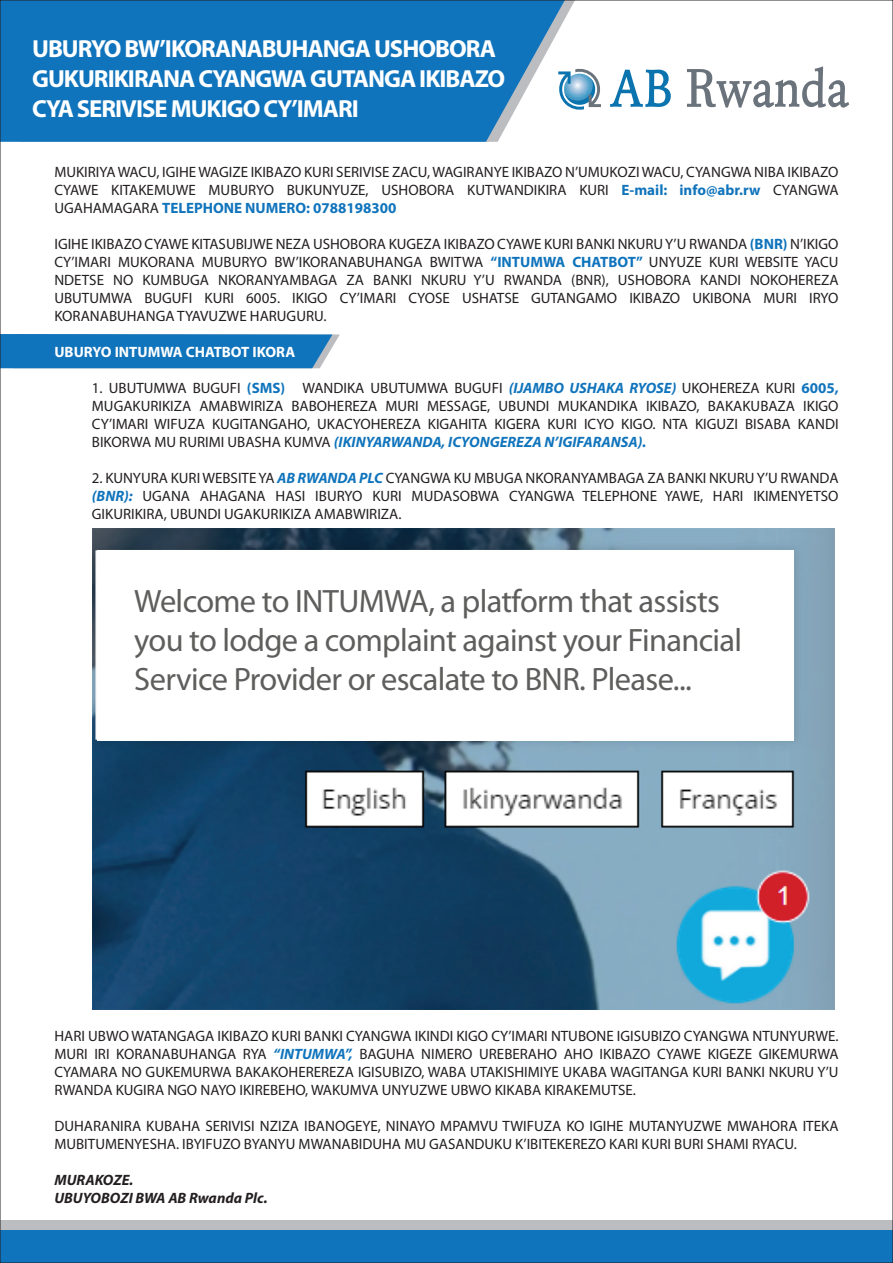
<style>
.page{position:relative;width:893px;height:1263px;background:#fff}
.page>*{position:absolute;margin:0;border:0;box-sizing:border-box;transform-origin:0 0}
.t1{font:32.47px/38.9px "Myriad Pro";letter-spacing:-.02em;color:#5e5f5d}
.t2{font:700 24.75px/29.7px "Myriad Pro";letter-spacing:-.04em;color:#fff}
.t3{font:15px/18px "Myriad Pro";color:#231f20;text-align:justify}
.t4{font:italic 700 15px/18px "Myriad Pro";color:#231f20}
.t5{font:700 15px "Myriad Pro";color:#fff}
.s1{font-weight:700;color:#1074bc}
.s2{font-weight:700;font-style:italic;color:#1074bc}
</style>
<div class="page">
<svg style="left:2px;top:334px;width:338px;height:34px;background:#1b7abe"></svg>
<svg style="left:610px;top:70px;width:61px;height:37px"></svg>
<svg style="left:687px;top:66px;width:162px;height:42px"></svg>
<svg style="left:575px;top:68px;width:26px;height:42px"></svg>
<img style="left:93px;top:528px;width:742px;height:482px">
<svg style="left:2px;top:2px;width:563px;height:140px;background:#1f7cbf"></svg>
<div style="left:0;top:1220px;width:893px;height:33px;background:#bcbdc0"></div>
<div style="left:0;top:1230px;width:893px;height:33px;background:#1074bc"></div>
<div style="left:97px;top:550px;width:697px;height:191px;background:#fff"></div>
<h2 class="t2" style="left:32px;top:33px;width:475px">UBURYO BW’IKORANABUHANGA USHOBORA<br>GUKURIKIRANA CYANGWA GUTANGA IKIBAZO<br>CYA SERIVISE MUKIGO CY’IMARI</h2>
<p class="t3" style="left:54px;top:162px;width:786px">MUKIRIYA WACU, IGIHE WAGIZE IKIBAZO KURI SERIVISE ZACU, WAGIRANYE IKIBAZO N’UMUKOZI WACU, CYANGWA NIBA IKIBAZO CYAWE KITAKEMUWE MUBURYO BUKUNYUZE, USHOBORA KUTWANDIKIRA KURI <span class="s1">E-mail: info@abr.rw</span> CYANGWA UGAHAMAGARA <span class="s1">TELEPHONE NUMERO: 0788198300</span></p>
<p class="t3" style="left:54px;top:234px;width:786px">IGIHE IKIBAZO CYAWE KITASUBIJWE NEZA USHOBORA KUGEZA IKIBAZO CYAWE KURI BANKI NKURU Y’U RWANDA <span class="s1">(BNR)</span> N’IKIGO CY’IMARI MUKORANA MUBURYO BW’IKORANABUHANGA BWITWA <span class="s1">“INTUMWA CHATBOT”</span> UNYUZE KURI WEBSITE YACU NDETSE NO KUMBUGA NKORANYAMBAGA ZA BANKI NKURU Y’U RWANDA (BNR), USHOBORA KANDI NOKOHEREZA UBUTUMWA BUGUFI KURI 6005. IKIGO CY’IMARI CYOSE USHATSE GUTANGAMO IKIBAZO UKIBONA MURI IRYO KORANABUHANGA TYAVUZWE HARUGURU.</p>
<p class="t5" style="left:54px;top:342px;width:242px">UBURYO INTUMWA CHATBOT IKORA</p>
<p class="t3" style="left:92px;top:378px;width:748px">1. UBUTUMWA BUGUFI <span class="s1">(SMS)</span> WANDIKA UBUTUMWA BUGUFI <span class="s2">(IJAMBO USHAKA RYOSE)</span> UKOHEREZA KURI <span class="s1">6005, </span>MUGAKURIKIZA AMABWIRIZA BABOHEREZA MURI MESSAGE, UBUNDI MUKANDIKA IKIBAZO, BAKAKUBAZA IKIGO CY’IMARI WIFUZA KUGITANGAHO, UKACYOHEREZA KIGAHITA KIGERA KURI ICYO KIGO. NTA KIGUZI BISABA KANDI BIKORWA MU RURIMI UBASHA KUMVA <span class="s2">(IKINYARWANDA, ICYONGEREZA N’IGIFARANSA).</span></p>
<p class="t3" style="left:92px;top:468px;width:748px">2. KUNYURA KURI WEBSITE YA <span class="s2">AB RWANDA PLC</span> CYANGWA KU MBUGA NKORANYAMBAGA ZA BANKI NKURU Y’U RWANDA <span class="s2">(BNR):</span> UGANA AHAGANA HASI IBURYO KURI MUDASOBWA CYANGWA TELEPHONE YAWE, HARI IKIMENYETSO GIKURIKIRA, UBUNDI UGAKURIKIZA AMABWIRIZA.</p>
<h1 class="t1" style="left:134px;top:581px;width:609px">Welcome to INTUMWA, a platform that assists you to lodge a complaint against your Financial<br>Service Provider or escalate to BNR. Please...</h1>
<p class="t3" style="left:54px;top:1026px;width:786px">HARI UBWO WATANGAGA IKIBAZO KURI BANKI CYANGWA IKINDI KIGO CY’IMARI NTUBONE IGISUBIZO CYANGWA NTUNYURWE.<br>MURI IRI KORANABUHANGA RYA <span class="s2">“INTUMWA”,</span> BAGUHA NIMERO UREBERAHO AHO IKIBAZO CYAWE KIGEZE GIKEMURWA CYAMARA NO GUKEMURWA BAKAKOHEREREZA IGISUBIZO, WABA UTAKISHIMIYE UKABA WAGITANGA KURI BANKI NKURU Y’U RWANDA KUGIRA NGO NAYO IKIREBEHO, WAKUMVA UNYUZWE UBWO KIKABA KIRAKEMUTSE.</p>
<p class="t3" style="left:54px;top:1116px;width:786px">DUHARANIRA KUBAHA SERIVISI NZIZA IBANOGEYE, NINAYO MPAMVU TWIFUZA KO IGIHE MUTANYUZWE MWAHORA ITEKA<br>MUBITUMENYESHA. IBYIFUZO BYANYU MWANABIDUHA MU GASANDUKU K’IBITEKEREZO KARI KURI BURI SHAMI RYACU.</p>
<p class="t4" style="left:54px;top:1170px;width:215px">MURAKOZE.<br>UBUYOBOZI BWA AB Rwanda Plc.</p>
</div>
